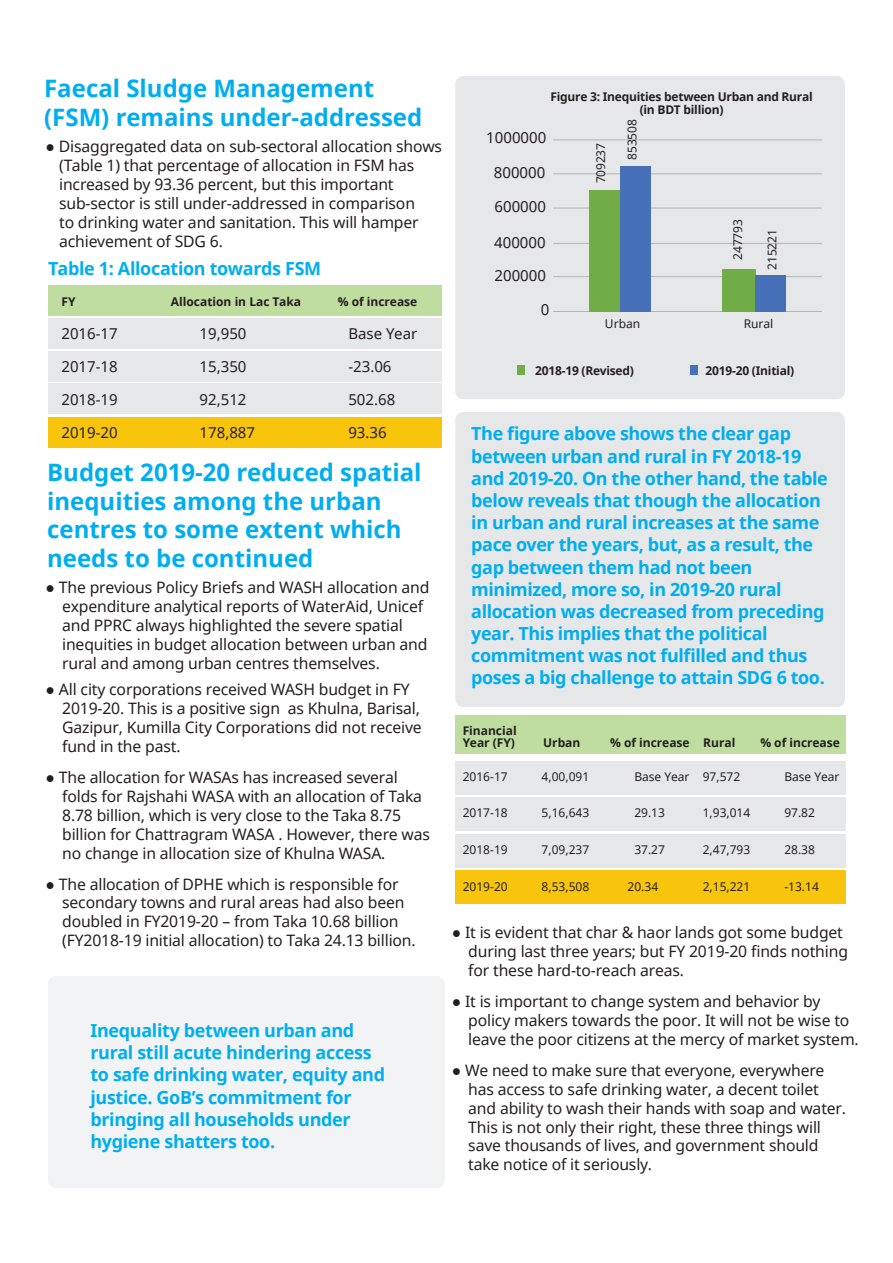
<style>
.page{position:relative;width:893px;height:1263px;background:#fff}
.page>*{position:absolute;margin:0;border:0;box-sizing:border-box;transform-origin:0 0}
.t1{font:700 24px/28.5px "Noto Sans";color:#00aeef}
.t2{font:700 18px/22.2px "Noto Sans";letter-spacing:-.025em;color:#00aeef}
.t3{font:15.75px/18.9px "Noto Sans";letter-spacing:-.01em;color:#231f20}
.t4{font:15px/32.5px "Noto Sans";color:#231f20}
.t5{font:12px "Noto Sans";color:#231f20}
.t6{font:700 12px/13.2px "Noto Sans";letter-spacing:-.02em;color:#231f20;text-align:center}
.t7{font:700 12px/11.4px "Noto Sans";color:#231f20}
</style>
<div class="page">
<div style="left:455px;top:76px;width:390px;height:323px;background:#e6e7e9;border-radius:8px"></div>
<div style="left:455px;top:412px;width:390px;height:295px;background:#e6e7e9;border-radius:8px"></div>
<div style="left:48px;top:318px;width:394px;height:31px;background:#e6e7e9"></div>
<div style="left:48px;top:285px;width:394px;height:31px;background:#bedd9f"></div>
<div style="left:48px;top:351px;width:394px;height:30px;background:#e6e7e9"></div>
<div style="left:48px;top:384px;width:394px;height:30px;background:#e6e7e9"></div>
<div style="left:455px;top:716px;width:390px;height:38px;background:#bedd9f"></div>
<div style="left:455px;top:761px;width:390px;height:34px;background:#e6e7e9"></div>
<div style="left:455px;top:797px;width:390px;height:34px;background:#e6e7e9"></div>
<div style="left:455px;top:834px;width:390px;height:33px;background:#e6e7e9"></div>
<div style="left:455px;top:871px;width:390px;height:33px;background:#f9c40c"></div>
<div style="left:48px;top:417px;width:394px;height:30px;background:#f9c40c"></div>
<div style="left:48px;top:976px;width:397px;height:212px;background:#f2f3f4;border-radius:8px"></div>
<hr style="left:553px;top:140px;width:269px;height:1px;background:#b4b5b8">
<hr style="left:553px;top:173px;width:269px;height:1px;background:#b4b5b8">
<hr style="left:553px;top:208px;width:269px;height:1px;background:#b4b5b8">
<hr style="left:553px;top:243px;width:269px;height:1px;background:#b4b5b8">
<hr style="left:553px;top:276px;width:269px;height:1px;background:#b4b5b8">
<hr style="left:553px;top:311px;width:269px;height:1px;background:#b4b5b8">
<div style="left:589px;top:190px;width:30px;height:121px;background:#70ad46"></div>
<div style="left:722px;top:269px;width:34px;height:43px;background:#70ad46"></div>
<div style="left:755px;top:275px;width:31px;height:36px;background:#4671b8"></div>
<div style="left:690px;top:366px;width:8px;height:9px;background:#4671b8"></div>
<div style="left:517px;top:366px;width:8px;height:9px;background:#70ad46"></div>
<div style="left:620px;top:166px;width:31px;height:145px;background:#4671b8"></div>
<h1 class="t1" style="left:44px;top:74px;width:380px">Faecal Sludge Management (FSM) remains under-addressed</h1>
<p class="t3" style="left:59px;top:137px;width:384px;text-indent:-13px">● Disaggregated data on sub-sectoral allocation shows (Table 1) that percentage of allocation in FSM has increased by 93.36 percent, but this important sub-sector is still under-addressed in comparison<br>to drinking water and sanitation. This will hamper achievement of SDG 6.</p>
<p class="t2" style="left:48px;top:257px;width:275px">Table 1: Allocation towards FSM</p>
<p class="t6" style="left:61px;top:294px;width:16px">FY</p>
<p class="t7" style="left:171px;top:295px;width:132px">Allocation in Lac Taka</p>
<p class="t7" style="left:338px;top:295px;width:81px">% of increase</p>
<p class="t4" style="left:61px;top:316px;width:58px">2016-17</p>
<p class="t4" style="left:200px;top:316px;width:48px">19,950</p>
<p class="t4" style="left:348px;top:316px;width:70px">Base Year</p>
<p class="t4" style="left:61px;top:349px;width:58px">2017-18</p>
<p class="t4" style="left:200px;top:349px;width:48px">15,350</p>
<p class="t4" style="left:348px;top:349px;width:45px">-23.06</p>
<p class="t4" style="left:61px;top:382px;width:58px">2018-19</p>
<p class="t4" style="left:200px;top:382px;width:48px">92,512</p>
<p class="t4" style="left:348px;top:382px;width:48px">502.68</p>
<p class="t4" style="left:61px;top:415px;width:58px">2019-20</p>
<p class="t4" style="left:200px;top:415px;width:57px">178,887</p>
<p class="t4" style="left:348px;top:415px;width:40px">93.36</p>
<h1 class="t1" style="left:47px;top:458px;width:376px">Budget 2019-20 reduced spatial inequities among the urban centres to some extent which needs to be continued</h1>
<p class="t3" style="left:62px;top:578px;width:369px;text-indent:-17px">● The previous Policy Briefs and WASH allocation and expenditure analytical reports of WaterAid, Unicef and PPRC always highlighted the severe spatial inequities in budget allocation between urban and rural and among urban centres themselves.</p>
<p class="t3" style="left:62px;top:680px;width:361px;text-indent:-17px">● All city corporations received WASH budget in FY 2019-20. This is a positive sign as Khulna, Barisal, Gazipur, Kumilla City Corporations did not receive fund in the past.</p>
<p class="t3" style="left:62px;top:767px;width:369px;text-indent:-17px">● The allocation for WASAs has increased several folds for Rajshahi WASA with an allocation of Taka 8.78 billion, which is very close to the Taka 8.75 billion for Chattragram WASA . However, there was no change in allocation size of Khulna WASA.</p>
<p class="t3" style="left:62px;top:874px;width:355px;text-indent:-17px">● The allocation of DPHE which is responsible for secondary towns and rural areas had also been doubled in FY2019-20 – from Taka 10.68 billion (FY2018-19 initial allocation) to Taka 24.13 billion.</p>
<p class="t2" style="left:90px;top:1019px;width:296px">Inequality between urban and rural still acute hindering access to safe drinking water, equity and justice. GoB’s commitment for bringing all households under hygiene shatters too.</p>
<p class="t6" style="left:550px;top:90px;width:264px">Figure 3: Inequities between Urban and Rural (in BDT billion)</p>
<p class="t4" style="left:486px;top:120px;width:62px">1000000</p>
<p class="t4" style="left:494px;top:156px;width:53px">800000</p>
<p class="t4" style="left:494px;top:189px;width:53px">600000</p>
<p class="t4" style="left:494px;top:226px;width:53px">400000<br>200000</p>
<p class="t4" style="left:541px;top:293px;width:10px">0</p>
<p class="t5" style="left:593px;top:183px;width:42px;rotate:-90deg">709237</p>
<p class="t5" style="left:624px;top:160px;width:42px;rotate:-90deg">853508</p>
<p class="t5" style="left:729px;top:260px;width:42px;rotate:-90deg">247793</p>
<p class="t5" style="left:764px;top:270px;width:42px;rotate:-90deg">215221</p>
<p class="t5" style="left:605px;top:315px;width:37px">Urban</p>
<p class="t5" style="left:744px;top:315px;width:31px">Rural</p>
<p class="t6" style="left:535px;top:363px;width:100px">2018-19 (Revised)</p>
<p class="t6" style="left:706px;top:364px;width:90px">2019-20 (Initial)</p>
<p class="t2" style="left:471px;top:422px;width:358px">The figure above shows the clear gap between urban and rural in FY 2018-19 and 2019-20. On the other hand, the table below reveals that though the allocation in urban and rural increases at the same pace over the years, but, as a result, the gap between them had not been minimized, more so, in 2019-20 rural allocation was decreased from preceding year. This implies that the political commitment was not fulfilled and thus poses a big challenge to attain SDG 6 too.</p>
<p class="t7" style="left:463px;top:725px;width:55px">Financial<br>Year (FY)</p>
<p class="t6" style="left:543px;top:736px;width:39px">Urban</p>
<p class="t7" style="left:610px;top:736px;width:127px">% of increase Rural</p>
<p class="t7" style="left:760px;top:736px;width:81px">% of increase</p>
<p class="t5" style="left:463px;top:768px;width:47px">2016-17</p>
<p class="t5" style="left:542px;top:768px;width:49px">4,00,091</p>
<p class="t5" style="left:634px;top:768px;width:107px">Base Year 97,572</p>
<p class="t5" style="left:784px;top:768px;width:57px">Base Year</p>
<p class="t5" style="left:463px;top:805px;width:47px">2017-18</p>
<p class="t5" style="left:542px;top:805px;width:49px">5,16,643</p>
<p class="t5" style="left:634px;top:805px;width:32px">29.13</p>
<p class="t5" style="left:703px;top:805px;width:49px">1,93,014</p>
<p class="t5" style="left:784px;top:805px;width:32px">97.82</p>
<p class="t5" style="left:463px;top:841px;width:47px">2018-19</p>
<p class="t5" style="left:542px;top:841px;width:49px">7,09,237</p>
<p class="t5" style="left:634px;top:841px;width:32px">37.27</p>
<p class="t5" style="left:703px;top:841px;width:49px">2,47,793</p>
<p class="t5" style="left:784px;top:841px;width:32px">28.38</p>
<p class="t5" style="left:463px;top:878px;width:47px">2019-20</p>
<p class="t5" style="left:542px;top:878px;width:49px">8,53,508</p>
<p class="t5" style="left:628px;top:878px;width:32px">20.34</p>
<p class="t5" style="left:703px;top:878px;width:49px">2,15,221</p>
<p class="t5" style="left:784px;top:878px;width:36px">-13.14</p>
<p class="t3" style="left:468px;top:923px;width:381px;text-indent:-17px">● It is evident that char &amp; haor lands got some budget during last three years; but FY 2019-20 finds nothing for these hard-to-reach areas.</p>
<p class="t3" style="left:468px;top:991px;width:392px;text-indent:-17px">● It is important to change system and behavior by policy makers towards the poor. It will not be wise to leave the poor citizens at the mercy of market system.</p>
<p class="t3" style="left:468px;top:1060px;width:379px;text-indent:-17px">● We need to make sure that everyone, everywhere has access to safe drinking water, a decent toilet and ability to wash their hands with soap and water.<br>This is not only their right, these three things will save thousands of lives, and government should take notice of it seriously.</p>
</div>
